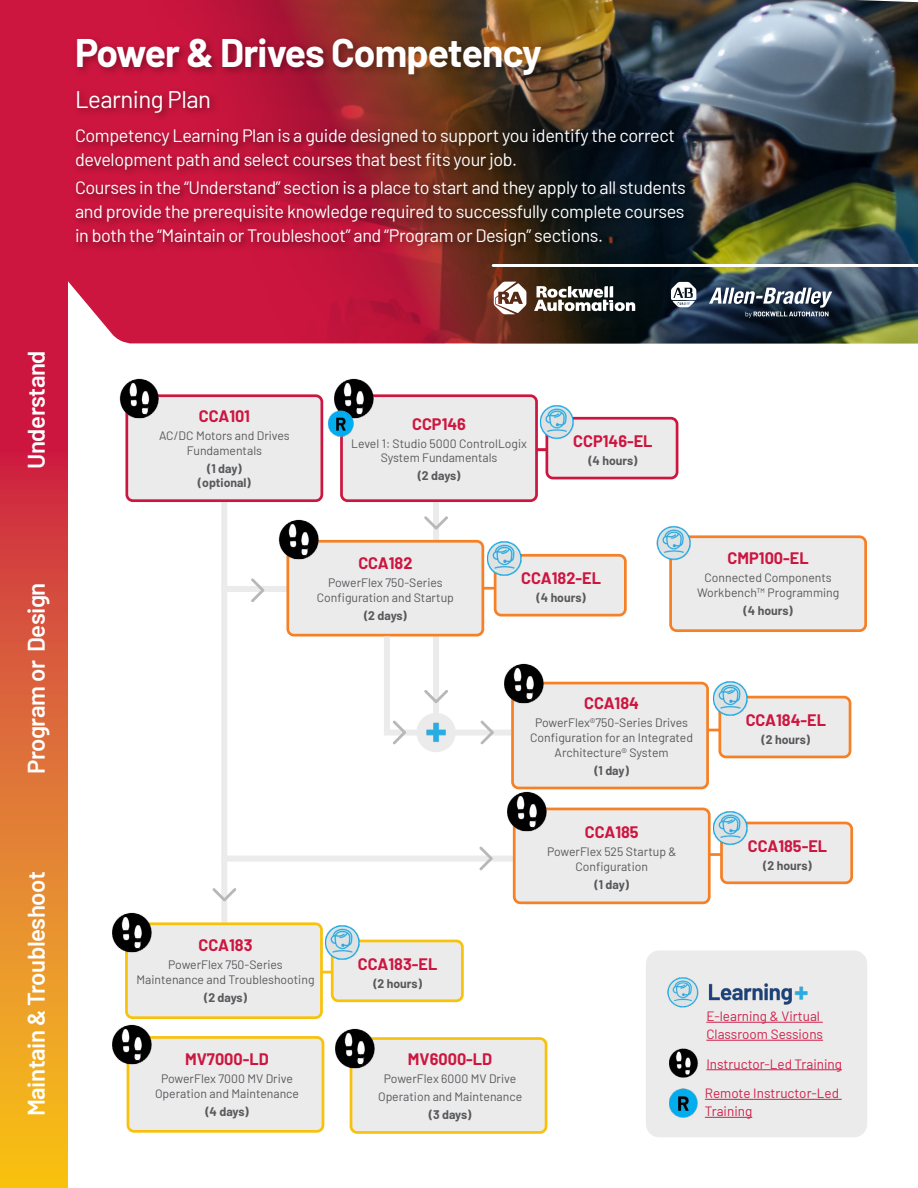
<style>
.page{position:relative;width:918px;height:1188px;background:#fff}
.page>*{position:absolute;margin:0;border:0;box-sizing:border-box;transform-origin:0 0}
.t1{font:700 39px "Barlow";letter-spacing:-.025em;color:#fff}
.t2{font:600 24px "Barlow";letter-spacing:-.02em;color:#fff}
.t3{font:24px "Barlow";letter-spacing:-.02em;color:#fff}
.t4{font:18px/24px "Barlow";letter-spacing:-.02em;color:#fff}
.t5{font:700 16.35px "Barlow";color:#cd163f}
.t6{font:13.5px/18px "Barlow";color:#cf214a}
.t7{font:12.15px/14.7px "Barlow";color:#58595b;text-align:center}
.t8{font:700 12.15px/14.7px "Barlow";color:#58595b;text-align:center}
</style>
<div class="page">
<img style="left:67px;top:0;width:851px;height:343px">
<svg style="left:534px;top:286px;width:101px;height:25px"></svg>
<svg style="left:494px;top:282px;width:32px;height:32px"></svg>
<svg style="left:671px;top:282px;width:25px;height:25px"></svg>
<svg style="left:709px;top:288px;width:123px;height:30px"></svg>
<hr style="left:493px;top:264px;width:425px;height:3px;background:#fff">
<div style="left:384px;top:730px;width:127px;height:6px;background:#ebebec"></div>
<div style="left:351px;top:1039px;width:195px;height:93px;background:#ebebec;border-radius:6px"></div>
<div style="left:350px;top:1037px;width:197px;height:97px;border:3px solid #f9c20a;border-radius:6px"></div>
<hr style="left:316px;top:971px;width:22px;height:2px;background:#f9c20a">
<hr style="left:704px;top:853px;width:22px;height:3px;background:#f58025">
<hr style="left:704px;top:729px;width:21px;height:2px;background:#f58025">
<hr style="left:479px;top:587px;width:22px;height:3px;background:#f58025">
<hr style="left:532px;top:448px;width:22px;height:3px;background:#cd163f">
<div style="left:221px;top:586px;width:74px;height:6px;background:#ebebec"></div>
<div style="left:221px;top:856px;width:295px;height:6px;background:#ebebec"></div>
<div style="left:433px;top:502px;width:6px;height:211px;background:#ebebec"></div>
<div style="left:221px;top:479px;width:6px;height:443px;background:#ebebec"></div>
<div style="left:71px;top:34px;width:624px;height:222px;background:#000;opacity:.3"></div>
<div style="left:127px;top:396px;width:195px;height:105px;background:#ebebec;border-radius:6px"></div>
<div style="left:125px;top:394px;width:198px;height:108px;border:3px solid #cd163f;border-radius:6px"></div>
<div style="left:342px;top:396px;width:195px;height:105px;background:#ebebec;border-radius:6px"></div>
<div style="left:340px;top:394px;width:198px;height:108px;border:3px solid #cd163f;border-radius:6px"></div>
<div style="left:547px;top:418px;width:130px;height:60px;background:#ebebec;border-radius:6px"></div>
<div style="left:546px;top:417px;width:132px;height:62px;border:3px solid #cd163f;border-radius:6px"></div>
<div style="left:288px;top:541px;width:195px;height:94px;background:#ebebec;border-radius:6px"></div>
<div style="left:286px;top:540px;width:198px;height:97px;border:3px solid #f58025;border-radius:6px"></div>
<div style="left:495px;top:555px;width:130px;height:60px;background:#ebebec;border-radius:6px"></div>
<div style="left:494px;top:554px;width:133px;height:62px;border:3px solid #f58025;border-radius:6px"></div>
<div style="left:513px;top:683px;width:195px;height:105px;background:#ebebec;border-radius:6px"></div>
<div style="left:511px;top:682px;width:198px;height:107px;border:3px solid #f58025;border-radius:6px"></div>
<div style="left:720px;top:697px;width:130px;height:60px;background:#ebebec;border-radius:6px"></div>
<div style="left:718px;top:696px;width:133px;height:62px;border:3px solid #f58025;border-radius:6px"></div>
<div style="left:384px;top:637px;width:6px;height:97px;background:#ebebec"></div>
<div style="left:514px;top:809px;width:195px;height:94px;background:#ebebec;border-radius:6px"></div>
<div style="left:513px;top:808px;width:198px;height:96px;border:3px solid #f58025;border-radius:6px"></div>
<div style="left:722px;top:823px;width:130px;height:60px;background:#ebebec;border-radius:6px"></div>
<div style="left:720px;top:822px;width:133px;height:62px;border:3px solid #f58025;border-radius:6px"></div>
<div style="left:671px;top:537px;width:195px;height:94px;background:#ebebec;border-radius:6px"></div>
<div style="left:669px;top:535px;width:198px;height:97px;border:3px solid #f58025;border-radius:6px"></div>
<svg style="left:0;top:0;width:67px;height:1188px;background:#da5336"></svg>
<div style="left:126px;top:924px;width:195px;height:94px;background:#ebebec;border-radius:6px"></div>
<div style="left:125px;top:922px;width:198px;height:97px;border:3px solid #f9c20a;border-radius:6px"></div>
<div style="left:332px;top:941px;width:130px;height:60px;background:#ebebec;border-radius:6px"></div>
<div style="left:331px;top:940px;width:133px;height:62px;border:3px solid #f9c20a;border-radius:6px"></div>
<div style="left:128px;top:1037px;width:195px;height:94px;background:#ebebec;border-radius:6px"></div>
<div style="left:127px;top:1036px;width:197px;height:97px;border:3px solid #f9c20a;border-radius:6px"></div>
<img style="left:120px;top:378px;width:39px;height:40px">
<img style="left:334px;top:378px;width:40px;height:40px">
<img style="left:328px;top:410px;width:26px;height:27px">
<img style="left:540px;top:405px;width:34px;height:34px">
<img style="left:488px;top:541px;width:34px;height:34px">
<img style="left:279px;top:519px;width:40px;height:41px">
<svg style="left:251px;top:578px;width:13px;height:24px"></svg>
<svg style="left:393px;top:721px;width:13px;height:23px"></svg>
<svg style="left:424px;top:690px;width:24px;height:13px"></svg>
<svg style="left:481px;top:721px;width:13px;height:23px"></svg>
<div style="left:416px;top:713px;width:40px;height:39px;background:#ebebec;border-radius:50%"></div>
<img style="left:657px;top:526px;width:34px;height:34px">
<img style="left:713px;top:682px;width:35px;height:34px">
<img style="left:504px;top:663px;width:40px;height:41px">
<img style="left:507px;top:791px;width:40px;height:41px">
<img style="left:713px;top:811px;width:35px;height:34px">
<svg style="left:479px;top:847px;width:14px;height:23px"></svg>
<svg style="left:212px;top:888px;width:24px;height:13px"></svg>
<img style="left:112px;top:912px;width:40px;height:41px">
<img style="left:112px;top:1024px;width:40px;height:41px">
<img style="left:325px;top:925px;width:35px;height:34px">
<img style="left:426px;top:723px;width:20px;height:19px">
<img style="left:335px;top:1028px;width:40px;height:41px">
<div style="left:646px;top:950px;width:221px;height:187px;background:#ebebec;border-radius:14px"></div>
<img style="left:708px;top:983px;width:100px;height:22px">
<img style="left:669px;top:1088px;width:29px;height:30px">
<img style="left:669px;top:1048px;width:29px;height:30px">
<img style="left:668px;top:977px;width:31px;height:31px">
<hr style="left:706px;top:1022px;width:117px;height:1px;background:#cf214a">
<hr style="left:706px;top:1040px;width:117px;height:1px;background:#cf214a">
<hr style="left:706px;top:1069px;width:136px;height:1px;background:#cf214a">
<hr style="left:705px;top:1099px;width:137px;height:1px;background:#cf214a">
<hr style="left:705px;top:1117px;width:47px;height:1px;background:#cf214a">
<svg style="left:424px;top:516px;width:24px;height:14px"></svg>
<h1 class="t1" style="left:75px;top:24px;width:468px">Power &amp; Drives Competency</h1>
<h2 class="t3" style="left:75px;top:81px;width:138px">Learning Plan</h2>
<h3 class="t4" style="left:75px;top:122px;width:602px">Competency Learning Plan is a guide designed to support you identify the correct development path and select courses that best fits your job.</h3>
<p class="t4" style="left:75px;top:174px;width:612px;text-align:justify">Courses in the “Understand” section is a place to start and they apply to all students and provide the prerequisite knowledge required to successfully complete courses in both the “Maintain or Troubleshoot” and “Program or Design” sections.</p>
<h2 class="t2" style="left:21px;top:469px;width:120px;rotate:-90deg">Understand</h2>
<h2 class="t2" style="left:21px;top:774px;width:193px;rotate:-90deg">Program or Design</h2>
<h2 class="t2" style="left:21px;top:1116px;width:247px;rotate:-90deg">Maintain &amp; Troubleshoot</h2>
<h3 class="t5" style="left:199px;top:404px;width:53px">CCA101</h3>
<p class="t7" style="left:159px;top:427px;width:132px">AC/DC Motors and Drives<br>Fundamentals</p>
<p class="t8" style="left:198px;top:460px;width:54px">(1 day) (optional)</p>
<h3 class="t5" style="left:412px;top:412px;width:55px">CCP146</h3>
<p class="t7" style="left:351px;top:435px;width:177px">Level 1: Studio 5000 ControlLogix<br>System Fundamentals</p>
<p class="t8" style="left:418px;top:468px;width:44px">(2 days)</p>
<h3 class="t5" style="left:573px;top:429px;width:81px">CCP146-EL</h3>
<p class="t8" style="left:588px;top:453px;width:51px">(4 hours)</p>
<h3 class="t5" style="left:358px;top:551px;width:56px">CCA182</h3>
<p class="t7" style="left:317px;top:574px;width:139px">PowerFlex 750-Series<br>Configuration and Startup</p>
<p class="t8" style="left:364px;top:607px;width:44px">(2 days)</p>
<h3 class="t5" style="left:521px;top:566px;width:81px">CCA182-EL</h3>
<p class="t8" style="left:537px;top:590px;width:51px">(4 hours)</p>
<h3 class="t5" style="left:728px;top:546px;width:83px">CMP100-EL</h3>
<p class="t7" style="left:697px;top:570px;width:144px">Connected Components<br>Workbench™ Programming</p>
<p class="t8" style="left:744px;top:603px;width:51px">(4 hours)</p>
<h3 class="t5" style="left:584px;top:691px;width:56px">CCA184</h3>
<p class="t7" style="left:530px;top:715px;width:164px">PowerFlex®750-Series Drives<br>Configuration for an Integrated<br>Architecture® System</p>
<p class="t8" style="left:594px;top:762px;width:36px">(1 day)</p>
<h3 class="t5" style="left:585px;top:820px;width:55px">CCA185</h3>
<p class="t7" style="left:547px;top:843px;width:131px">PowerFlex 525 Startup &amp;<br>Configuration</p>
<p class="t8" style="left:595px;top:876px;width:36px">(1 day)</p>
<h3 class="t5" style="left:746px;top:708px;width:82px">CCA184-EL</h3>
<p class="t8" style="left:762px;top:732px;width:50px">(2 hours)</p>
<h3 class="t5" style="left:748px;top:834px;width:81px">CCA185-EL</h3>
<p class="t8" style="left:763px;top:857px;width:50px">(2 hours)</p>
<h3 class="t5" style="left:199px;top:933px;width:55px">CCA183</h3>
<p class="t7" style="left:137px;top:957px;width:179px">PowerFlex 750-Series<br>Maintenance and Troubleshooting</p>
<p class="t8" style="left:204px;top:990px;width:44px">(2 days)</p>
<h3 class="t5" style="left:185px;top:1047px;width:85px">MV7000-LD</h3>
<p class="t7" style="left:155px;top:1070px;width:146px">PowerFlex 7000 MV Drive<br>Operation and Maintenance</p>
<p class="t8" style="left:205px;top:1103px;width:45px">(4 days)</p>
<h3 class="t5" style="left:358px;top:952px;width:81px">CCA183-EL</h3>
<p class="t8" style="left:373px;top:975px;width:50px">(2 hours)</p>
<h3 class="t5" style="left:408px;top:1047px;width:86px">MV6000-LD</h3>
<p class="t7" style="left:378px;top:1068px;width:146px;line-height:18.1px">PowerFlex 6000 MV Drive<br>Operation and Maintenance</p>
<p class="t8" style="left:429px;top:1106px;width:44px">(3 days)</p>
<p class="t6" style="left:706px;top:1006px;width:118px">E-learning &amp; Virtual<br>Classroom Sessions</p>
<p class="t6" style="left:705px;top:1048px;width:139px;line-height:29.5px">Instructor-Led Training<br>Remote Instructor-Led</p>
<p class="t6" style="left:705px;top:1101px;width:49px">Training</p>
</div>
